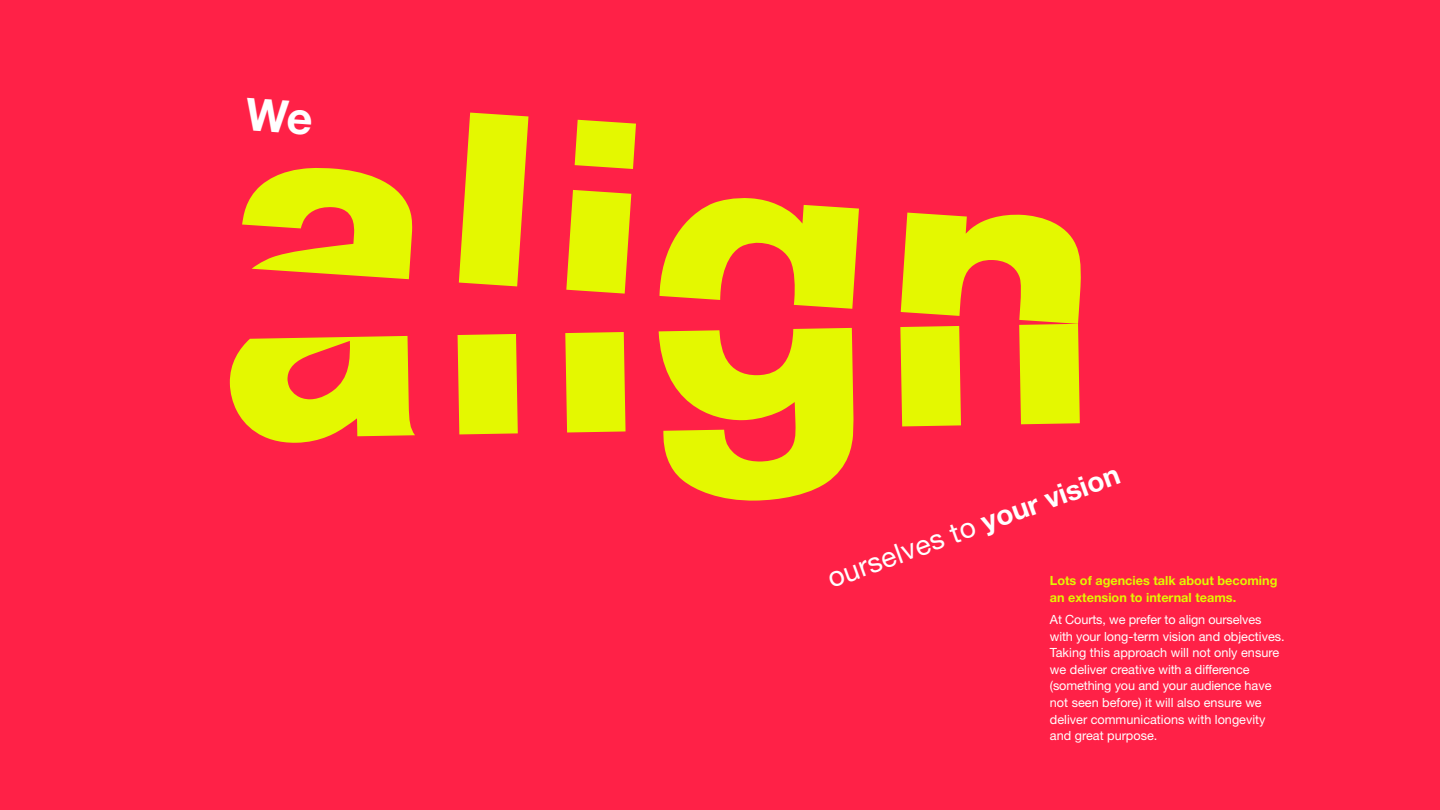
<style>
.page{position:relative;width:1440px;height:810px;background:#ff2147}
.page>*{position:absolute;margin:0;border:0;box-sizing:border-box;transform-origin:0 0}
.t1{font:28.12px "Helvetica Neue LT Std";color:#fff}
.t2{font:12.67px/16.6px "Helvetica Neue LT Std";color:#fff}
.t3{font:700 12.67px/16.6px "Helvetica Neue LT Std";color:#e3f700}
.s1{font-weight:700}
</style>
<div class="page">
<svg style="left:230px;top:336px;width:185px;height:107px"></svg>
<div style="left:458px;top:334px;width:60px;height:100px;background:#e4f800"></div>
<svg style="left:565px;top:332px;width:61px;height:101px;background:#e5eb03"></svg>
<svg style="left:659px;top:328px;width:195px;height:173px"></svg>
<svg style="left:659px;top:198px;width:200px;height:111px"></svg>
<svg style="left:900px;top:213px;width:181px;height:213px"></svg>
<svg style="left:575px;top:120px;width:61px;height:49px;background:#e6e007"></svg>
<svg style="left:459px;top:113px;width:69px;height:173px"></svg>
<svg style="left:242px;top:168px;width:170px;height:111px"></svg>
<svg style="left:566px;top:190px;width:65px;height:104px;background:#e7da09"></svg>
<p class="t1" style="left:823px;top:563px;width:311px;rotate:-20deg">ourselves to <span class="s1">your vision</span></p>
<p class="t3" style="left:1050px;top:572px;width:229px">Lots of agencies talk about becoming an extension to internal teams.</p>
<p class="t2" style="left:1050px;top:611px;width:236px">At Courts, we prefer to align ourselves with your long-term vision and objectives.<br>Taking this approach will not only ensure we deliver creative with a difference (something you and your audience have not seen before) it will also ensure we deliver communications with longevity and great purpose.</p>
</div>
